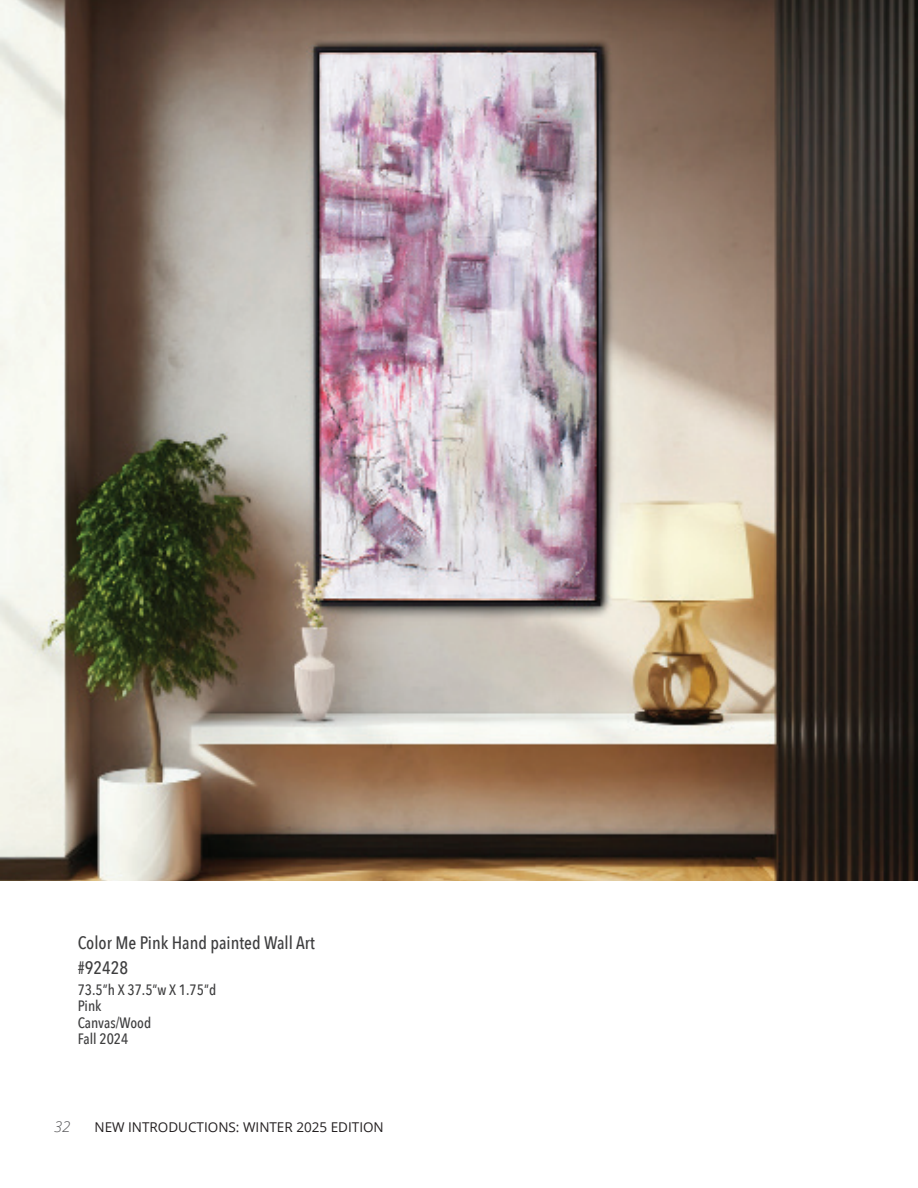
<style>
.page{position:relative;width:918px;height:1188px;background:#fff}
.page>*{position:absolute;margin:0;border:0;box-sizing:border-box;transform-origin:0 0}
.t1{font:500 18px/25.3px "Avenir Next Condensed";color:#3e3e3f}
.t2{font:500 15px/16.5px "Avenir Next Condensed";color:#3e3e3f}
.t3{font:italic 300 15px "Open Sans";color:#535355}
.t4{font:13.5px "Open Sans";color:#231f20}
</style>
<div class="page">
<img style="left:0;top:0;width:918px;height:880px">
<p class="t1" style="left:78px;top:930px;width:239px">Color Me Pink Hand painted Wall Art #92428</p>
<p class="t2" style="left:78px;top:981px;width:140px">73.5”h X 37.5”w X 1.75”d<br>Pink<br>Canvas/Wood<br>Fall 2024</p>
<p class="t3" style="left:54px;top:1116px;width:18px">32</p>
<p class="t4" style="left:94px;top:1118px;width:291px">NEW INTRODUCTIONS: WINTER 2025 EDITION</p>
</div>
